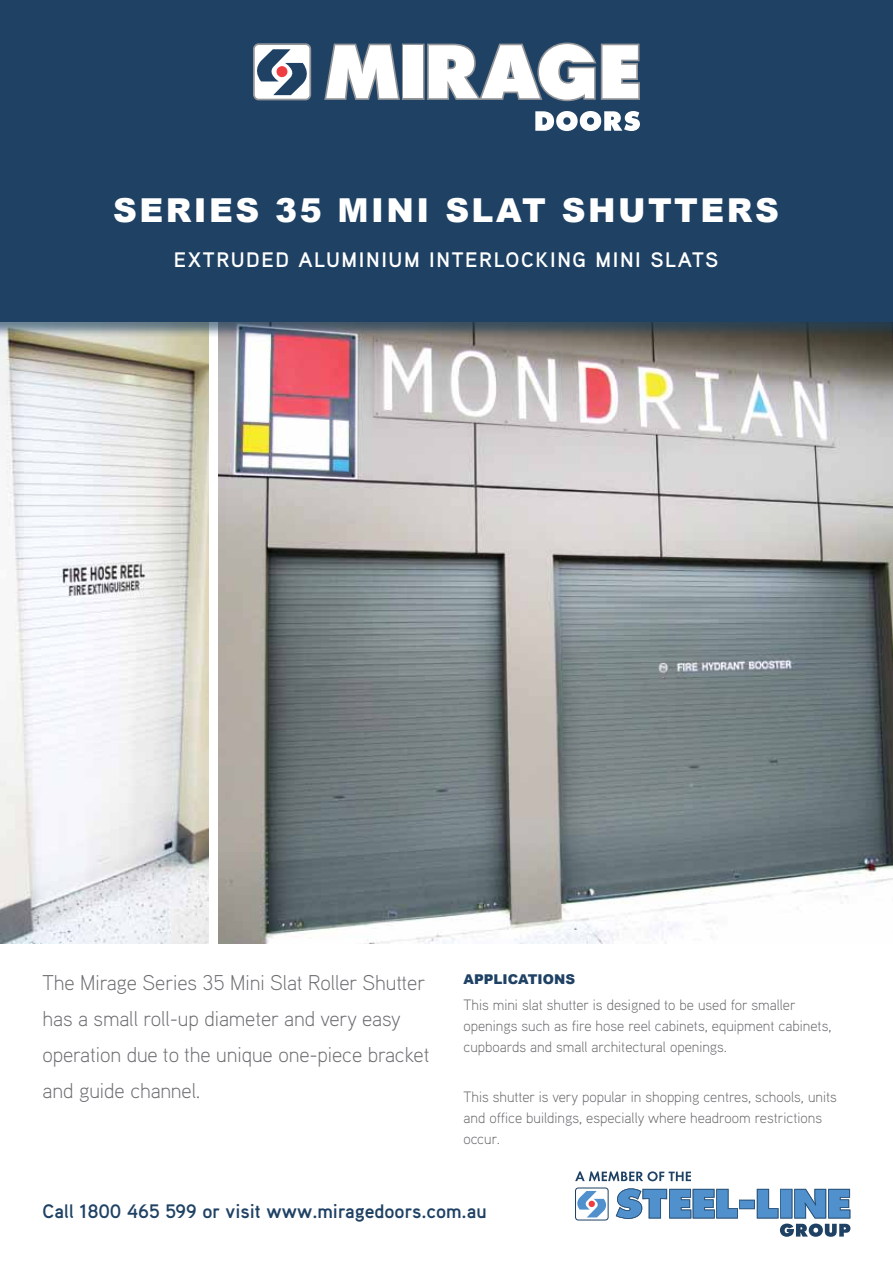
<style>
.page{position:relative;width:893px;height:1263px;background:#fff}
.page>*{position:absolute;margin:0;border:0;box-sizing:border-box;transform-origin:0 0}
.t1{font:900 33px "Arial";letter-spacing:.075em;color:#fff}
.t2{font:300 21.3px/36px "Aaux Pro";letter-spacing:-.005em;color:#6d6e71}
.t3{font:700 21px "Aaux Pro";letter-spacing:.075em;color:#fff}
.t4{font:700 19.5px "Aaux Pro";color:#1e4164}
.t5{font:300 15px/21px "Aaux Pro";color:#67686b}
.t6{font:900 13.5px "Arial";color:#1e4164}
</style>
<div class="page">
<img style="left:0;top:338px;width:208px;height:605px">
<img style="left:219px;top:338px;width:674px;height:605px">
<div style="left:0;top:0;width:893px;height:338px;background:#214563;opacity:.63"></div>
<div style="left:0;top:0;width:893px;height:321px;background:#1e4164"></div>
<svg style="left:575px;top:1187px;width:34px;height:33px"></svg>
<svg style="left:616px;top:1188px;width:234px;height:49px"></svg>
<svg style="left:575px;top:1171px;width:116px;height:10px"></svg>
<svg style="left:253px;top:43px;width:59px;height:57px"></svg>
<svg style="left:535px;top:111px;width:105px;height:20px"></svg>
<svg style="left:324px;top:42px;width:316px;height:59px"></svg>
<h1 class="t1" style="left:113px;top:186px;width:667px">SERIES 35 MINI SLAT SHUTTERS</h1>
<h3 class="t3" style="left:174px;top:246px;width:546px">EXTRUDED ALUMINIUM INTERLOCKING MINI SLATS</h3>
<h2 class="t2" style="left:43px;top:964px;width:388px">The Mirage Series 35 Mini Slat Roller Shutter has a small roll-up diameter and very easy operation due to the unique one-piece bracket and guide channel.</h2>
<p class="t6" style="left:463px;top:969px;width:113px">APPLICATIONS</p>
<p class="t5" style="left:463px;top:993px;width:369px">This mini slat shutter is designed to be used for smaller openings such as fire hose reel cabinets, equipment cabinets, cupboards and small architectural openings.</p>
<p class="t5" style="left:463px;top:1086px;width:375px">This shutter is very popular in shopping centres, schools, units and office buildings, especially where headroom restrictions occur.</p>
<h3 class="t4" style="left:43px;top:1199px;width:446px">Call 1800 465 599 or visit www.miragedoors.com.au</h3>
</div>
